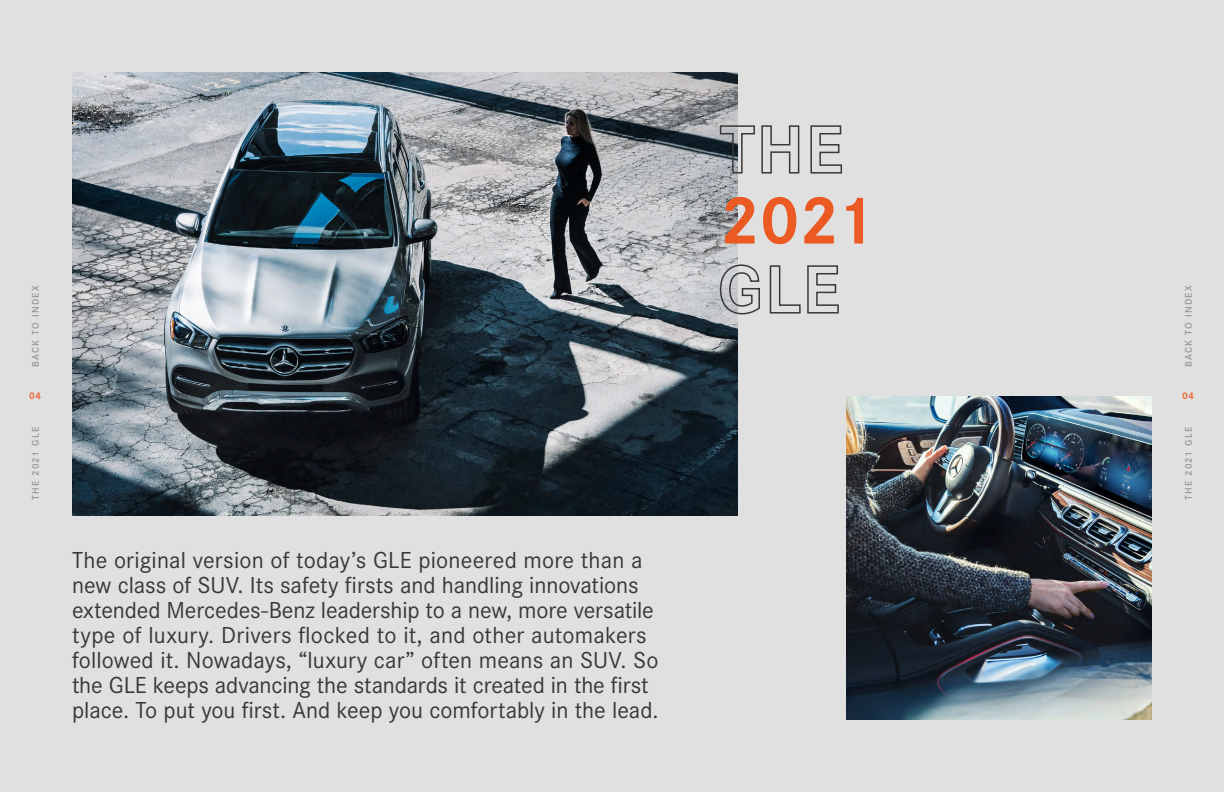
<style>
.page{position:relative;width:1224px;height:792px;background:#e0e0e0}
.page>*{position:absolute;margin:0;border:0;box-sizing:border-box;transform-origin:0 0}
.t1{font:700 70px "Corporate S";color:#eb5a23}
.t2{font:24px/25px "Corporate S";color:#383839}
.t3{font:600 10px "Corporate S";letter-spacing:.125em;color:#939598}
.t4{font:700 10px "Corporate S";color:#ed6735}
</style>
<div class="page">
<img style="left:846px;top:396px;width:306px;height:324px">
<img style="left:72px;top:72px;width:666px;height:444px">
<svg style="left:719px;top:125px;width:123px;height:49px"></svg>
<svg style="left:719px;top:264px;width:120px;height:51px"></svg>
<p class="t3" style="left:29px;top:367px;width:83px;rotate:-90deg">BACK TO INDEX</p>
<p class="t4" style="left:29px;top:390px;width:14px">04</p>
<p class="t3" style="left:29px;top:500px;width:74px;rotate:-90deg">THE 2021 GLE</p>
<p class="t2" style="left:72px;top:548px;width:588px">The original version of today’s GLE pioneered more than a new class of SUV. Its safety firsts and handling innovations extended Mercedes-Benz leadership to a new, more versatile type of luxury. Drivers flocked to it, and other automakers followed it. Nowadays, “luxury car” often means an SUV. So the GLE keeps advancing the standards it created in the first place. To put you first. And keep you comfortably in the lead.</p>
<h1 class="t1" style="left:720px;top:180px;width:156px">2021</h1>
<p class="t3" style="left:1182px;top:367px;width:83px;rotate:-90deg">BACK TO INDEX</p>
<p class="t4" style="left:1182px;top:390px;width:14px">04</p>
<p class="t3" style="left:1182px;top:500px;width:74px;rotate:-90deg">THE 2021 GLE</p>
</div>
